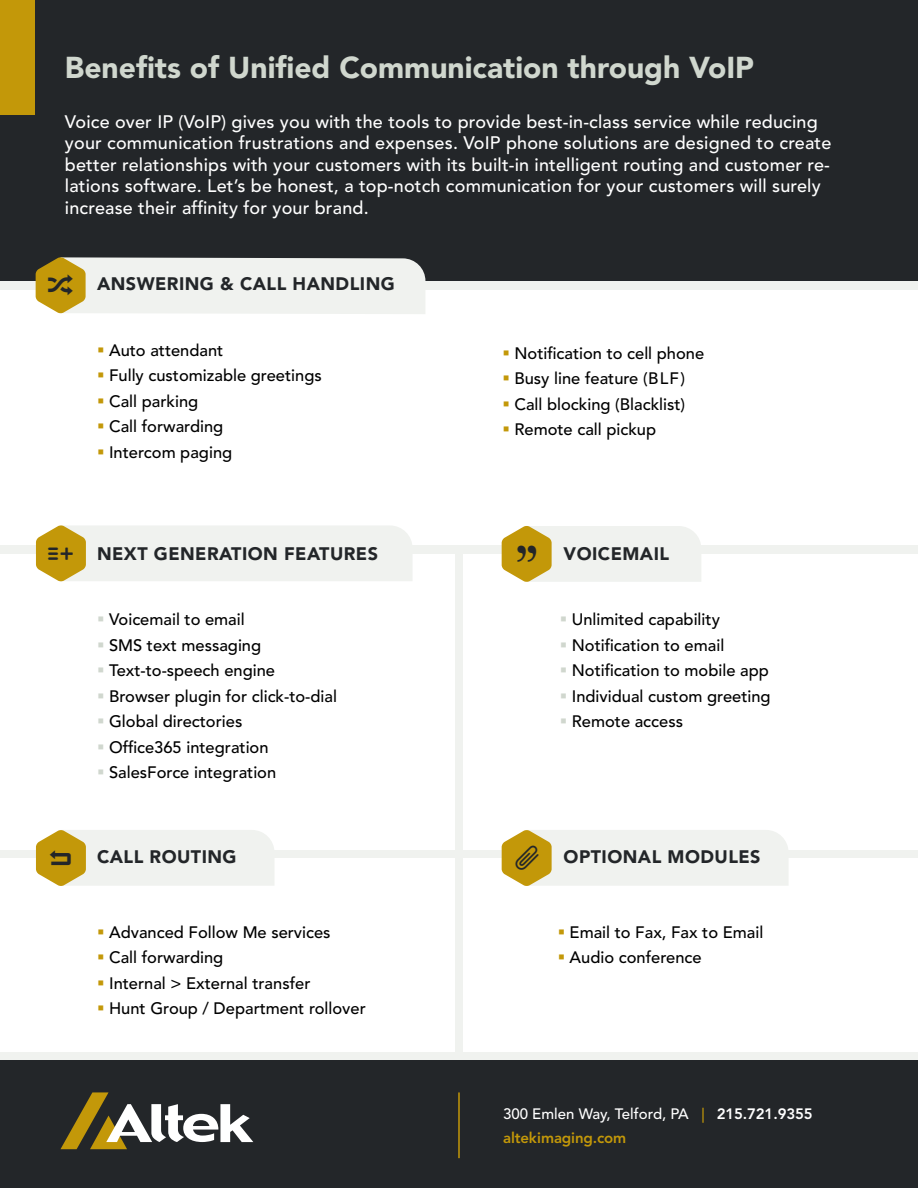
<style>
.page{position:relative;width:918px;height:1188px;background:#fff}
.page>*{position:absolute;margin:0;border:0;box-sizing:border-box;transform-origin:0 0}
.t1{font:49.2px "Entypo";color:#232629}
.t2{font:900 30px "Avenir LT Std";color:#d0d7ce}
.t3{font:500 18px/21.6px "Avenir LT Std";letter-spacing:.01em;color:#fff}
.t4{font:900 18px "Avenir LT Std";letter-spacing:.025em;color:#232629}
.t5{font:500 16.5px "Avenir LT Std";color:#000}
.t6{font:500 15px/24px "Avenir LT Std";color:#fff}
.s1{color:#c39809}
.s2{color:#d0d7ce}
.s3{font-weight:800}
.s4{font-weight:800;color:#c39809}
</style>
<div class="page">
<div style="left:0;top:242px;width:918px;height:818px;background:#f0f2ef"></div>
<div style="left:0;top:0;width:918px;height:280px;background:#232629"></div>
<div style="left:0;top:290px;width:918px;height:255px;background:#fff"></div>
<div style="left:464px;top:858px;width:454px;height:194px;background:#fff"></div>
<div style="left:0;top:858px;width:454px;height:194px;background:#fff"></div>
<div style="left:464px;top:554px;width:454px;height:296px;background:#fff"></div>
<div style="left:0;top:554px;width:454px;height:296px;background:#fff"></div>
<div style="left:0;top:0;width:34px;height:114px;background:#c39809"></div>
<svg style="left:36px;top:257px;width:389px;height:57px"></svg>
<div style="left:0;top:1060px;width:918px;height:128px;background:#232629"></div>
<hr style="left:458px;top:1092px;width:2px;height:66px;background:#c39809">
<svg style="left:36px;top:525px;width:376px;height:57px"></svg>
<svg style="left:36px;top:830px;width:238px;height:56px"></svg>
<svg style="left:502px;top:526px;width:199px;height:56px"></svg>
<svg style="left:502px;top:830px;width:286px;height:56px"></svg>
<svg style="left:60px;top:1092px;width:193px;height:57px"></svg>
<h2 class="t2" style="left:65px;top:49px;width:691px">Benefits of Unified Communication through VoIP</h2>
<p class="t3" style="left:65px;top:111px;width:768px">Voice over IP (VoIP) gives you with the tools to provide best-in-class service while reducing your communication frustrations and expenses. VoIP phone solutions are designed to create better relationships with your customers with its built-in intelligent routing and customer re&shy;lations software. Let’s be honest, a top-notch communication for your customers will surely increase their affinity for your brand.</p>
<h1 class="t1" style="left:46px;top:251px;width:31px">f</h1>
<p class="t4" style="left:97px;top:273px;width:299px">ANSWERING &amp; CALL HANDLING</p>
<p class="t5" style="left:97px;top:341px;width:128px"><span class="s1">▪</span> Auto attendant</p>
<p class="t5" style="left:97px;top:366px;width:226px"><span class="s1">▪</span> Fully customizable greetings</p>
<p class="t5" style="left:97px;top:392px;width:103px"><span class="s1">▪</span> Call parking</p>
<p class="t5" style="left:97px;top:417px;width:128px"><span class="s1">▪</span> Call forwarding</p>
<p class="t5" style="left:97px;top:443px;width:137px"><span class="s1">▪</span> Intercom paging</p>
<h1 class="t1" style="left:46px;top:520px;width:31px">j</h1>
<p class="t4" style="left:97px;top:543px;width:283px">NEXT GENERATION FEATURES</p>
<p class="t5" style="left:97px;top:610px;width:149px"><span class="s2">▪</span> Voicemail to email</p>
<p class="t5" style="left:97px;top:635px;width:165px"><span class="s2">▪</span> SMS text messaging</p>
<p class="t5" style="left:97px;top:661px;width:179px"><span class="s2">▪</span> Text-to-speech engine</p>
<p class="t5" style="left:97px;top:686px;width:241px"><span class="s2">▪</span> Browser plugin for click-to-dial</p>
<p class="t5" style="left:97px;top:712px;width:147px"><span class="s2">▪</span> Global directories</p>
<p class="t5" style="left:97px;top:737px;width:173px"><span class="s2">▪</span> Office365 integration</p>
<p class="t5" style="left:97px;top:763px;width:181px"><span class="s2">▪</span> SalesForce integration</p>
<h1 class="t1" style="left:48px;top:824px;width:27px">g</h1>
<p class="t4" style="left:97px;top:846px;width:141px">CALL ROUTING</p>
<p class="t5" style="left:97px;top:923px;width:235px"><span class="s1">▪</span> Advanced Follow Me services</p>
<p class="t5" style="left:97px;top:948px;width:128px"><span class="s1">▪</span> Call forwarding</p>
<p class="t5" style="left:97px;top:974px;width:215px"><span class="s1">▪</span> Internal &gt; External transfer</p>
<p class="t5" style="left:97px;top:999px;width:270px"><span class="s1">▪</span> Hunt Group / Department rollover</p>
<p class="t5" style="left:503px;top:344px;width:203px"><span class="s1">▪</span> Notification to cell phone</p>
<p class="t5" style="left:503px;top:369px;width:184px"><span class="s1">▪</span> Busy line feature (BLF)</p>
<p class="t5" style="left:503px;top:395px;width:184px"><span class="s1">▪</span> Call blocking (Blacklist)</p>
<p class="t5" style="left:503px;top:420px;width:155px"><span class="s1">▪</span> Remote call pickup</p>
<h1 class="t1" style="left:515px;top:520px;width:25px">;</h1>
<p class="t4" style="left:564px;top:543px;width:107px">VOICEMAIL</p>
<p class="t5" style="left:560px;top:610px;width:161px"><span class="s2">▪</span> Unlimited capability</p>
<p class="t5" style="left:560px;top:635px;width:166px"><span class="s2">▪</span> Notification to email</p>
<p class="t5" style="left:560px;top:661px;width:210px"><span class="s2">▪</span> Notification to mobile app</p>
<p class="t5" style="left:560px;top:686px;width:212px"><span class="s2">▪</span> Individual custom greeting</p>
<p class="t5" style="left:560px;top:712px;width:125px"><span class="s2">▪</span> Remote access</p>
<h1 class="t1" style="left:513px;top:824px;width:29px">'</h1>
<p class="t4" style="left:564px;top:846px;width:199px">OPTIONAL MODULES</p>
<p class="t5" style="left:558px;top:922px;width:207px"><span class="s1">▪</span> Email to Fax, Fax to Email</p>
<p class="t5" style="left:558px;top:948px;width:145px"><span class="s1">▪</span> Audio conference</p>
<p class="t6" style="left:503px;top:1102px;width:311px">300 Emlen Way, Telford, PA <span class="s1">|</span> <span class="s3">215.721.9355 </span><span class="s4">altekimaging.com</span></p>
</div>
